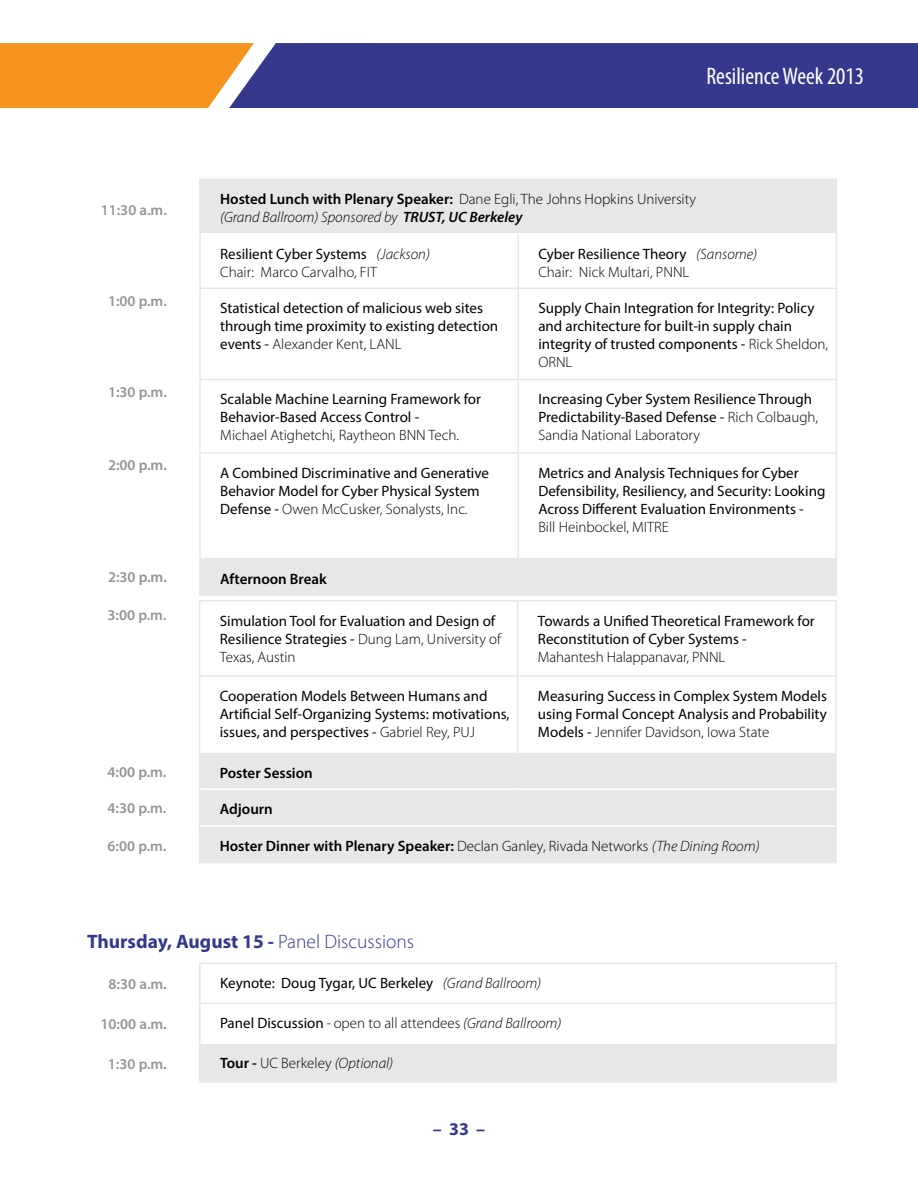
<style>
.page{position:relative;width:918px;height:1188px;background:#fff}
.page>*{position:absolute;margin:0;border:0;box-sizing:border-box;transform-origin:0 0}
.t1{font:condensed 24px "Myriad Pro";color:#fff}
.t2{font:700 19.5px "Myriad Pro";color:#34398e}
.t3{font:700 18px "Myriad Pro";color:#34398e}
.t4{font:15px/18px "Myriad Pro";color:#000}
.t5{font:300 15px/18px "Myriad Pro";color:#000}
.t6{font:600 15px "Myriad Pro";color:#000}
.t7{font:600 15px "Myriad Pro";color:#939598}
.s1{font-weight:600}
.s2{font-style:italic}
.s3{font-weight:600;font-style:italic}
.s4{font-weight:400}
.s5{font-weight:300}
.s6{font-weight:300;font-style:italic}
</style>
<div class="page">
<div style="left:0;top:43px;width:229px;height:65px;background:#f7941e"></div>
<div style="left:229px;top:43px;width:689px;height:65px;background:#34398e"></div>
<div style="left:200px;top:1043px;width:636px;height:40px;background:#e6e7e8"></div>
<hr style="left:199px;top:963px;width:638px;height:1px;background:#e6e7e8">
<hr style="left:199px;top:964px;width:2px;height:39px;background:#e6e7e8">
<hr style="left:836px;top:964px;width:1px;height:39px;background:#e6e7e8">
<hr style="left:199px;top:1003px;width:638px;height:1px;background:#e6e7e8">
<hr style="left:199px;top:1004px;width:2px;height:39px;background:#e6e7e8">
<hr style="left:836px;top:1004px;width:1px;height:39px;background:#e6e7e8">
<hr style="left:836px;top:1043px;width:1px;height:39px;background:#e6e7e8">
<hr style="left:201px;top:1043px;width:634px;height:1px;background:#fff">
<hr style="left:199px;top:1082px;width:638px;height:2px;background:#fff">
<hr style="left:199px;top:1043px;width:2px;height:39px;background:#e6e7e8">
<svg style="left:201px;top:180px;width:635px;height:414px"></svg>
<hr style="left:836px;top:180px;width:1px;height:54px;background:#e6e7e8">
<hr style="left:836px;top:560px;width:1px;height:34px;background:#e6e7e8">
<hr style="left:199px;top:180px;width:2px;height:54px;background:#e6e7e8">
<hr style="left:199px;top:560px;width:2px;height:34px;background:#e6e7e8">
<hr style="left:201px;top:233px;width:317px;height:2px;background:#fff">
<hr style="left:518px;top:233px;width:318px;height:2px;background:#fff">
<hr style="left:199px;top:178px;width:319px;height:2px;background:#e6e7e8">
<hr style="left:518px;top:178px;width:319px;height:2px;background:#e6e7e8">
<hr style="left:199px;top:234px;width:2px;height:54px;background:#e6e7e8">
<hr style="left:517px;top:235px;width:2px;height:53px;background:#e6e7e8">
<hr style="left:836px;top:234px;width:1px;height:54px;background:#e6e7e8">
<hr style="left:199px;top:288px;width:319px;height:1px;background:#e6e7e8">
<hr style="left:199px;top:289px;width:2px;height:90px;background:#e6e7e8">
<hr style="left:518px;top:288px;width:319px;height:1px;background:#e6e7e8">
<hr style="left:517px;top:289px;width:2px;height:90px;background:#e6e7e8">
<hr style="left:836px;top:289px;width:1px;height:90px;background:#e6e7e8">
<hr style="left:199px;top:379px;width:319px;height:1px;background:#e6e7e8">
<hr style="left:199px;top:380px;width:2px;height:72px;background:#e6e7e8">
<hr style="left:518px;top:379px;width:319px;height:1px;background:#e6e7e8">
<hr style="left:517px;top:380px;width:2px;height:72px;background:#e6e7e8">
<hr style="left:836px;top:380px;width:1px;height:72px;background:#e6e7e8">
<hr style="left:199px;top:452px;width:319px;height:2px;background:#e6e7e8">
<hr style="left:199px;top:454px;width:2px;height:104px;background:#e6e7e8">
<hr style="left:518px;top:452px;width:319px;height:2px;background:#e6e7e8">
<hr style="left:517px;top:454px;width:2px;height:104px;background:#e6e7e8">
<hr style="left:836px;top:454px;width:1px;height:104px;background:#e6e7e8">
<hr style="left:199px;top:558px;width:319px;height:2px;background:#e6e7e8">
<hr style="left:518px;top:558px;width:319px;height:2px;background:#e6e7e8">
<hr style="left:199px;top:594px;width:319px;height:2px;background:#e6e7e8">
<hr style="left:518px;top:594px;width:319px;height:2px;background:#e6e7e8">
<div style="left:200px;top:754px;width:635px;height:109px;background:#e6e7e8"></div>
<hr style="left:835px;top:754px;width:2px;height:35px;background:#e6e7e8">
<hr style="left:835px;top:789px;width:2px;height:37px;background:#e6e7e8">
<hr style="left:835px;top:826px;width:2px;height:37px;background:#e6e7e8">
<hr style="left:199px;top:754px;width:1px;height:35px;background:#e6e7e8">
<hr style="left:199px;top:789px;width:1px;height:37px;background:#e6e7e8">
<hr style="left:199px;top:826px;width:1px;height:37px;background:#e6e7e8">
<hr style="left:200px;top:788px;width:318px;height:2px;background:#fff">
<hr style="left:518px;top:788px;width:317px;height:2px;background:#fff">
<hr style="left:200px;top:825px;width:318px;height:2px;background:#fff">
<hr style="left:518px;top:825px;width:317px;height:2px;background:#fff">
<hr style="left:199px;top:600px;width:319px;height:2px;background:#e6e7e8">
<hr style="left:199px;top:602px;width:1px;height:73px;background:#e6e7e8">
<hr style="left:518px;top:600px;width:319px;height:2px;background:#e6e7e8">
<hr style="left:517px;top:602px;width:1px;height:73px;background:#e6e7e8">
<hr style="left:835px;top:602px;width:2px;height:73px;background:#e6e7e8">
<hr style="left:199px;top:675px;width:319px;height:2px;background:#e6e7e8">
<hr style="left:199px;top:677px;width:1px;height:76px;background:#e6e7e8">
<hr style="left:518px;top:675px;width:319px;height:2px;background:#e6e7e8">
<hr style="left:517px;top:677px;width:1px;height:76px;background:#e6e7e8">
<hr style="left:835px;top:677px;width:2px;height:76px;background:#e6e7e8">
<hr style="left:199px;top:753px;width:319px;height:1px;background:#e6e7e8">
<hr style="left:518px;top:753px;width:319px;height:1px;background:#e6e7e8">
<h1 class="t1" style="left:706px;top:62px;width:159px">Resilience Week 2013</h1>
<p class="t7" style="left:101px;top:200px;width:68px">11:30 a.m.</p>
<p class="t5" style="left:220px;top:190px;width:477px"><span class="s1">Hosted Lunch with Plenary Speaker:</span> Dane Egli, The Johns Hopkins University <span class="s2">(Grand Ballroom) Sponsored by</span> <span class="s3">TRUST, UC Berkeley</span></p>
<p class="t5" style="left:220px;top:244px;width:211px"><span class="s4">Resilient Cyber Systems</span> <span class="s2">(Jackson)<br></span>Chair: Marco Carvalho, FIT</p>
<p class="t5" style="left:538px;top:244px;width:220px"><span class="s4">Cyber Resilience Theory</span> <span class="s2">(Sansome)<br></span>Chair: Nick Multari, PNNL</p>
<p class="t7" style="left:108px;top:291px;width:60px">1:00 p.m.</p>
<p class="t4" style="left:220px;top:299px;width:280px">Statistical detection of malicious web sites through time proximity to existing detection events - <span class="s5">Alexander Kent, LANL</span></p>
<p class="t4" style="left:538px;top:299px;width:291px">Supply Chain Integration for Integrity: Policy and architecture for built-in supply chain integrity of trusted components - <span class="s5">Rick Sheldon, ORNL</span></p>
<p class="t7" style="left:108px;top:382px;width:60px">1:30 p.m.</p>
<p class="t7" style="left:108px;top:456px;width:60px">2:00 p.m.</p>
<p class="t4" style="left:220px;top:390px;width:262px">Scalable Machine Learning Framework for<br>Behavior-Based Access Control -</p>
<p class="t5" style="left:220px;top:426px;width:240px">Michael Atighetchi, Raytheon BNN Tech.</p>
<p class="t4" style="left:538px;top:390px;width:281px">Increasing Cyber System Resilience Through<br>Predictability-Based Defense - <span class="s5">Rich Colbaugh,<br>Sandia National Laboratory</span></p>
<p class="t4" style="left:220px;top:463px;width:270px">A Combined Discriminative and Generative<br>Behavior Model for Cyber Physical System<br>Defense - <span class="s5">Owen McCusker, Sonalysts, Inc.</span></p>
<p class="t4" style="left:538px;top:463px;width:289px">Metrics and Analysis Techniques for Cyber<br>Defensibility, Resiliency, and Security: Looking<br>Across Different Evaluation Environments -</p>
<p class="t5" style="left:538px;top:518px;width:132px">Bill Heinbockel, MITRE</p>
<p class="t7" style="left:108px;top:568px;width:60px">2:30 p.m.</p>
<p class="t6" style="left:220px;top:569px;width:108px">Afternoon Break</p>
<p class="t7" style="left:108px;top:605px;width:60px">3:00 p.m.</p>
<p class="t4" style="left:220px;top:611px;width:283px">Simulation Tool for Evaluation and Design of<br>Resilience Strategies - <span class="s5">Dung Lam, University of<br>Texas, Austin</span></p>
<p class="t4" style="left:538px;top:611px;width:278px">Towards a Unified Theoretical Framework for<br>Reconstitution of Cyber Systems -</p>
<p class="t5" style="left:538px;top:647px;width:189px">Mahantesh Halappanavar, PNNL</p>
<p class="t4" style="left:220px;top:686px;width:291px;line-height:18.5px">Cooperation Models Between Humans and<br>Artificial Self-Organizing Systems: motivations, issues, and perspectives - <span class="s5">Gabriel Rey, PUJ</span></p>
<p class="t4" style="left:538px;top:686px;width:291px;text-align:justify">Measuring Success in Complex System Models using Formal Concept Analysis and Probability Models - <span class="s5">Jennifer Davidson, Iowa State</span></p>
<p class="t7" style="left:108px;top:762px;width:60px">4:00 p.m.</p>
<p class="t6" style="left:220px;top:764px;width:95px">Poster Session</p>
<p class="t7" style="left:108px;top:799px;width:60px">4:30 p.m.</p>
<p class="t6" style="left:220px;top:799px;width:55px">Adjourn</p>
<p class="t7" style="left:108px;top:836px;width:60px">6:00 p.m.</p>
<p class="t6" style="left:220px;top:836px;width:541px">Hoster Dinner with Plenary Speaker: <span class="s5">Declan Ganley, Rivada Networks</span> <span class="s6">(The Dining Room)</span></p>
<h2 class="t2" style="left:87px;top:929px;width:329px">Thursday, August 15 - <span class="s5">Panel Discussions</span></h2>
<p class="t7" style="left:109px;top:974px;width:60px">8:30 a.m.</p>
<p class="t4" style="left:220px;top:974px;width:323px">Keynote: Doug Tygar, UC Berkeley <span class="s6">(Grand Ballroom)</span></p>
<p class="t7" style="left:101px;top:1014px;width:68px">10:00 a.m.</p>
<p class="t5" style="left:220px;top:1014px;width:343px"><span class="s4">Panel Discussion</span> <span class="s2">-</span> open to all attendees <span class="s2">(Grand Ballroom)</span></p>
<p class="t7" style="left:108px;top:1054px;width:60px">1:30 p.m.</p>
<p class="t5" style="left:220px;top:1054px;width:175px"><span class="s1">Tour -</span> UC Berkeley <span class="s2">(Optional)</span></p>
<p class="t3" style="left:433px;top:1118px;width:54px">– 33 –</p>
</div>
